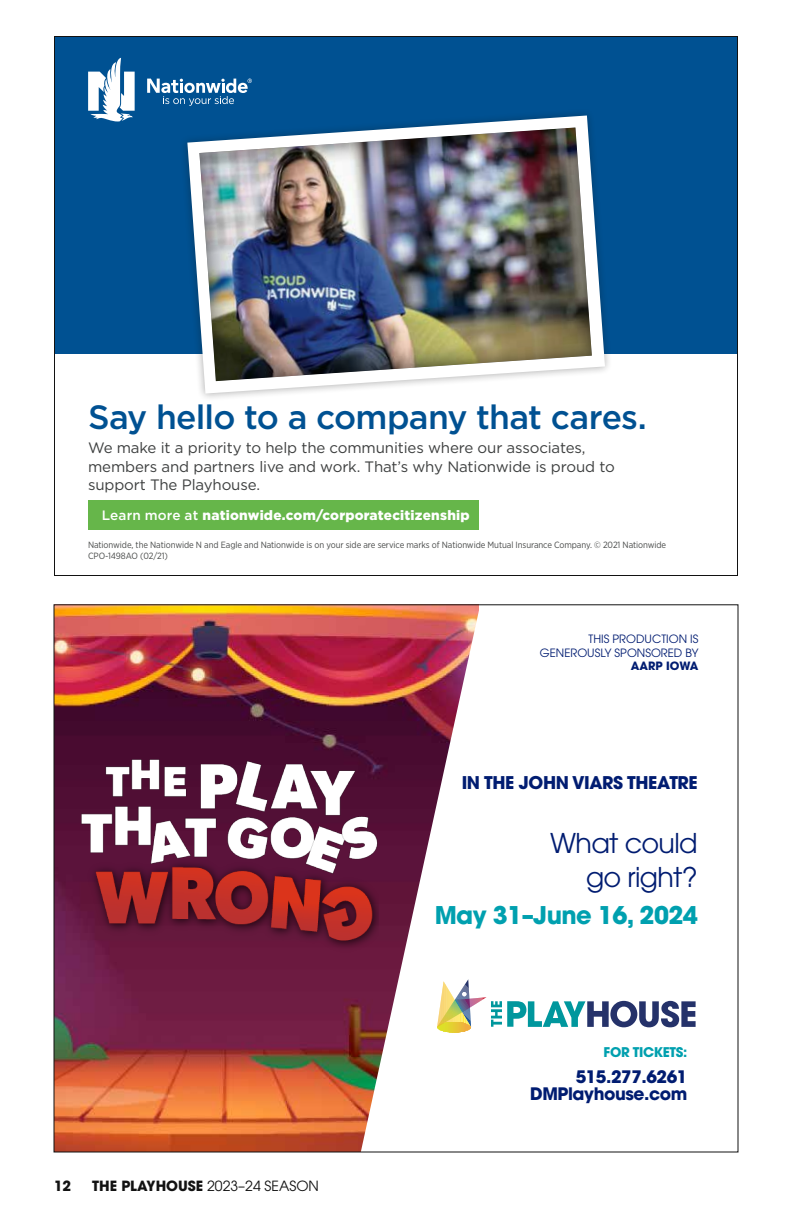
<style>
.page{position:relative;width:792px;height:1224px;background:#fff}
.page>*{position:absolute;margin:0;border:0;box-sizing:border-box;transform-origin:0 0}
.t1{font:500 33.6px "Gotham";letter-spacing:-.02em;color:#005192}
.t2{font:27.2px/34.8px "ITC Avant Garde Pro";letter-spacing:-.025em;color:#001c71;text-align:right}
.t3{font:700 24.2px "ITC Avant Garde Pro";letter-spacing:-.025em;color:#00a0af}
.t4{font:700 17.4px "ITC Avant Garde Pro";letter-spacing:-.025em;color:#001c71}
.t5{font:700 17.2px/17px "ITC Avant Garde Pro";letter-spacing:-.025em;color:#001c71;text-align:right}
.t6{font:15px/18px "Gotham";letter-spacing:-.01em;color:#3d3f3f}
.t7{font:14px "Avant Garde";color:#121212}
.t8{font:700 14px "Avant Garde";color:#121212}
.t9{font:900 13.6px "Gotham";letter-spacing:.015em;color:#fff}
.t10{font:700 13.4px "ITC Avant Garde Pro";letter-spacing:-.025em;color:#00a0af}
.t11{font:11.4px/13.4px "ITC Avant Garde Pro";color:#001c71;text-align:right}
.t12{font:700 11.4px "ITC Avant Garde Pro";color:#001c71}
.t13{font:9px/10.8px "Gotham Narrow";letter-spacing:-.01em;color:#4a4c4b}
.s1{font-weight:500}
.s2{font-weight:700}
</style>
<div class="page">
<div style="left:54px;top:36px;width:684px;height:317px;background:#005192"></div>
<div style="left:179px;top:107px;width:434px;height:294px;background:#121212;opacity:.33"></div>
<svg style="left:187px;top:115px;width:418px;height:279px"></svg>
<svg style="left:147px;top:79px;width:105px;height:27px"></svg>
<svg style="left:88px;top:57px;width:47px;height:64px"></svg>
<div style="left:88px;top:500px;width:391px;height:29px;background:#66b64a"></div>
<img style="left:198px;top:126px;width:395px;height:258px">
<img style="left:56px;top:606px;width:305px;height:544px">
<img style="left:361px;top:606px;width:118px;height:544px">
<svg style="left:437px;top:979px;width:259px;height:54px"></svg>
<img style="left:76px;top:749px;width:303px;height:203px">
<h1 class="t1" style="left:88px;top:396px;width:560px">Say hello to a company that cares.</h1>
<h3 class="t6" style="left:88px;top:439px;width:528px">We make it a priority to help the communities where our associates, members and partners live and work. That’s why Nationwide is proud to support The Playhouse.</h3>
<h3 class="t9" style="left:102px;top:506px;width:370px"><span class="s1">Learn more at</span> nationwide.com/corporatecitizenship</h3>
<p class="t13" style="left:88px;top:539px;width:580px">Nationwide, the Nationwide N and Eagle and Nationwide is on your side are service marks of Nationwide Mutual Insurance Company. © 2021 Nationwide<br>CPO-1498AO (02/21)</p>
<p class="t11" style="left:540px;top:632px;width:160px">THIS PRODUCTION IS<br>GENEROUSLY SPONSORED BY</p>
<p class="t12" style="left:631px;top:658px;width:69px">AARP IOWA</p>
<h3 class="t4" style="left:462px;top:771px;width:238px">IN THE JOHN VIARS THEATRE</h3>
<h2 class="t2" style="left:550px;top:825px;width:149px">What could go right?</h2>
<h3 class="t3" style="left:435px;top:899px;width:265px">May 31–June 16, 2024</h3>
<h3 class="t8" style="left:54px;top:1177px;width:19px">12</h3>
<h3 class="t7" style="left:92px;top:1177px;width:228px"><span class="s2">THE PLAYHOUSE</span> 2023–24 SEASON</h3>
<h3 class="t10" style="left:604px;top:1043px;width:85px">FOR TICKETS:</h3>
<h3 class="t5" style="left:530px;top:1068px;width:159px">515.277.6261<br>DMPlayhouse.com</h3>
</div>
